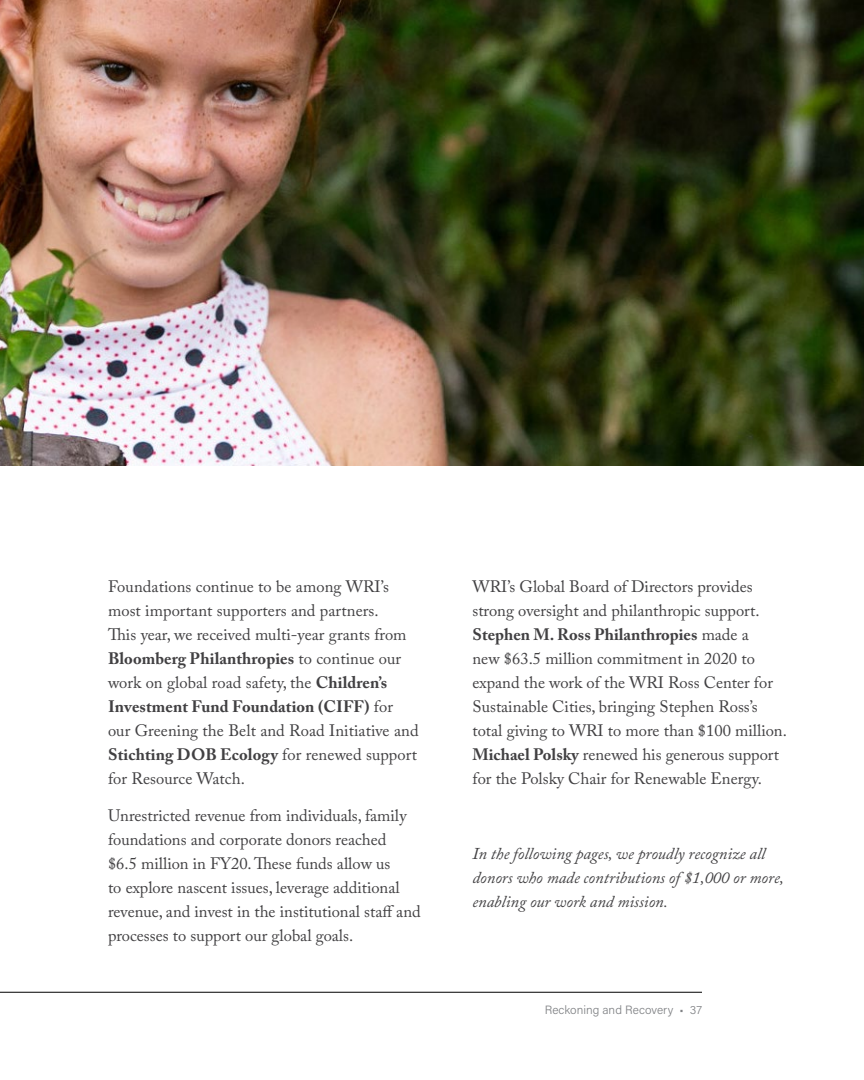
<style>
.page{position:relative;width:864px;height:1080px;background:#fff}
.page>*{position:absolute;margin:0;border:0;box-sizing:border-box;transform-origin:0 0}
.t1{font:16.5px/24px "Adobe Caslon Pro";color:#414042}
.t2{font:italic 16.5px/24px "Adobe Caslon Pro";color:#414042}
.t3{font:300 12px "Acumin Pro";color:#808285}
.s1{font-weight:700}
</style>
<div class="page">
<hr style="left:0;top:992px;width:702px;height:1px;background:#000">
<img style="left:0;top:0;width:864px;height:465px">
<p class="t1" style="left:108px;top:574px;width:312px">Foundations continue to be among WRI’s most important supporters and partners.<br>This year, we received multi-year grants from <span class="s1">Bloomberg Philanthropies</span> to continue our work on global road safety, the <span class="s1">Children’s Investment Fund Foundation (CIFF)</span> for our Greening the Belt and Road Initiative and <span class="s1">Stichting DOB Ecology</span> for renewed support for Resource Watch.</p>
<p class="t1" style="left:108px;top:804px;width:314px">Unrestricted revenue from individuals, family foundations and corporate donors reached<br>$6.5 million in FY20. These funds allow us<br>to explore nascent issues, leverage additional revenue, and invest in the institutional staff and processes to support our global goals.</p>
<p class="t1" style="left:473px;top:574px;width:316px">WRI’s Global Board of Directors provides strong oversight and philanthropic support.<br><span class="s1">Stephen M. Ross Philanthropies</span> made a<br>new $63.5 million commitment in 2020 to expand the work of the WRI Ross Center for Sustainable Cities, bringing Stephen Ross’s total giving to WRI to more than $100 million.<br><span class="s1">Michael Polsky</span> renewed his generous support for the Polsky Chair for Renewable Energy.</p>
<p class="t2" style="left:473px;top:841px;width:313px">In the following pages, we proudly recognize all donors who made contributions of $1,000 or more, enabling our work and mission.</p>
<p class="t3" style="left:545px;top:1001px;width:159px">Reckoning and Recovery • 37</p>
</div>
